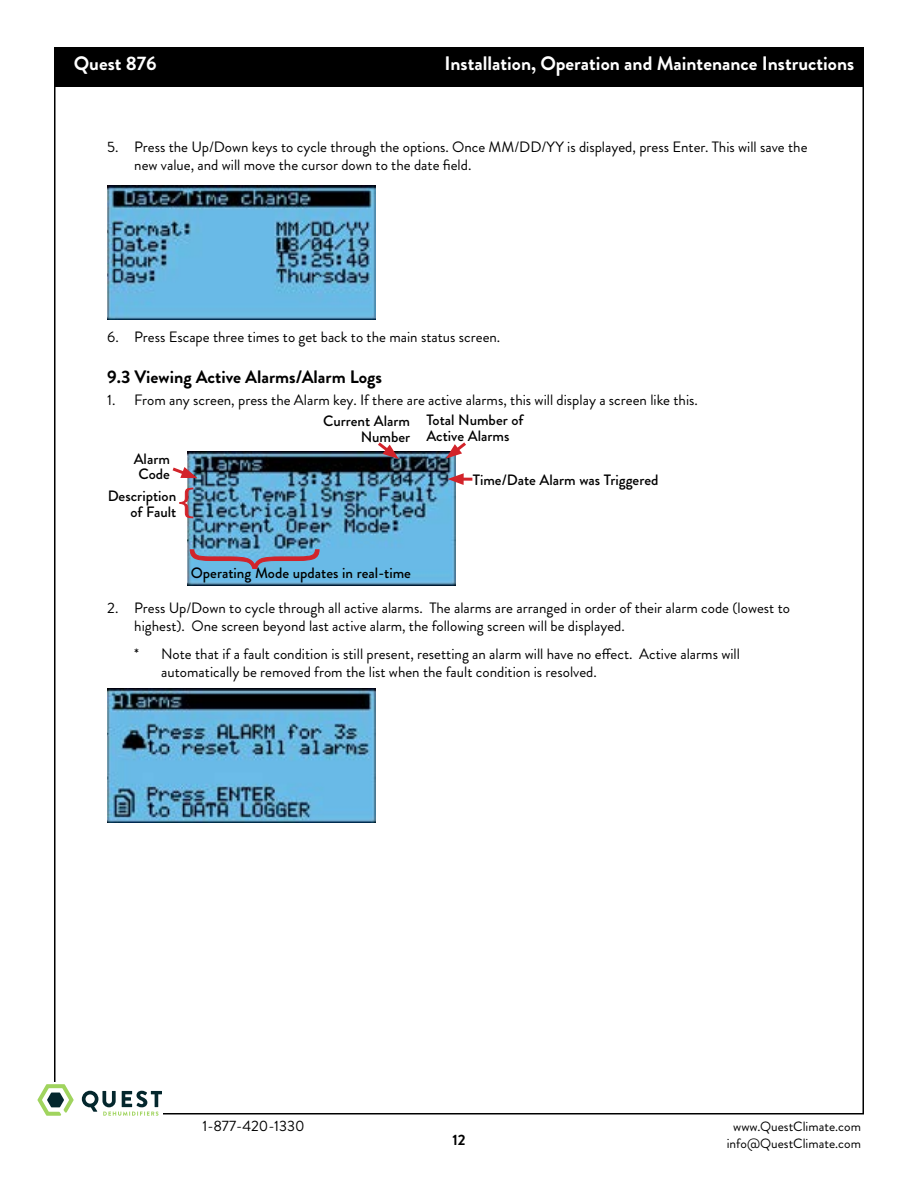
<style>
.page{position:relative;width:918px;height:1188px;background:#fff}
.page>*{position:absolute;margin:0;border:0;box-sizing:border-box;transform-origin:0 0}
.t1{font:700 19.5px "Brandon Grotesque";color:#fff}
.t2{font:700 18px "Brandon Grotesque";color:#000}
.t3{font:15px/18px "Brandon Grotesque";color:#000}
.t4{font:500 15px/15.8px "Brandon Grotesque";color:#000;text-align:right}
.t5{font:700 15px "Brandon Grotesque";color:#000}
.t6{font:13.5px/16.2px "Brandon Grotesque";color:#000;text-align:center}
</style>
<div class="page">
<svg style="left:38px;top:1084px;width:36px;height:32px"></svg>
<svg style="left:82px;top:1091px;width:80px;height:25px"></svg>
<div style="left:54px;top:47px;width:810px;height:40px;background:#000"></div>
<img style="left:107px;top:185px;width:268px;height:135px">
<img style="left:187px;top:452px;width:268px;height:134px">
<svg style="left:172px;top:465px;width:25px;height:13px"></svg>
<svg style="left:179px;top:487px;width:15px;height:32px"></svg>
<svg style="left:189px;top:549px;width:131px;height:20px;background:#8395b6"></svg>
<svg style="left:375px;top:442px;width:24px;height:17px"></svg>
<svg style="left:446px;top:442px;width:20px;height:17px"></svg>
<hr style="left:458px;top:478px;width:14px;height:3px;background:#d2232a">
<svg style="left:448px;top:473px;width:16px;height:12px"></svg>
<img style="left:107px;top:689px;width:268px;height:134px">
<h1 class="t1" style="left:74px;top:50px;width:84px">Quest 876</h1>
<h1 class="t1" style="left:445px;top:50px;width:411px">Installation, Operation and Maintenance Instructions</h1>
<p class="t3" style="left:134px;top:138px;width:675px;text-indent:-27px">5. Press the Up/Down keys to cycle through the options. Once MM/DD/YY is displayed, press Enter. This will save the new value, and will move the cursor down to the date field.</p>
<p class="t3" style="left:107px;top:328px;width:395px">6. Press Escape three times to get back to the main status screen.</p>
<p class="t2" style="left:107px;top:364px;width:276px">9.3 Viewing Active Alarms/Alarm Logs</p>
<p class="t3" style="left:107px;top:391px;width:592px">1. From any screen, press the Alarm key. If there are active alarms, this will display a screen like this.</p>
<p class="t4" style="left:134px;top:451px;width:38px;text-align:center">Alarm<br>Code</p>
<p class="t4" style="left:108px;top:488px;width:70px">Description of Fault</p>
<p class="t4" style="left:323px;top:413px;width:88px">Current Alarm<br>Number</p>
<p class="t4" style="left:426px;top:413px;width:99px;text-align:left">Total Number of<br>Active Alarms</p>
<p class="t4" style="left:473px;top:472px;width:187px">Time/Date Alarm was Triggered</p>
<p class="t4" style="left:191px;top:566px;width:222px">Operating Mode updates in real-time</p>
<p class="t3" style="left:134px;top:599px;width:657px;text-indent:-27px">2. Press Up/Down to cycle through all active alarms. The alarms are arranged in order of their alarm code (lowest to highest). One screen beyond last active alarm, the following screen will be displayed.</p>
<p class="t3" style="left:161px;top:645px;width:580px;text-indent:-27px">* Note that if a fault condition is still present, resetting an alarm will have no effect. Active alarms will automatically be removed from the list when the fault condition is resolved.</p>
<p class="t3" style="left:202px;top:1117px;width:104px">1-877-420-1330</p>
<p class="t5" style="left:452px;top:1129px;width:15px">12</p>
<p class="t6" style="left:727px;top:1119px;width:136px">www.QuestClimate.com info@QuestClimate.com</p>
</div>
